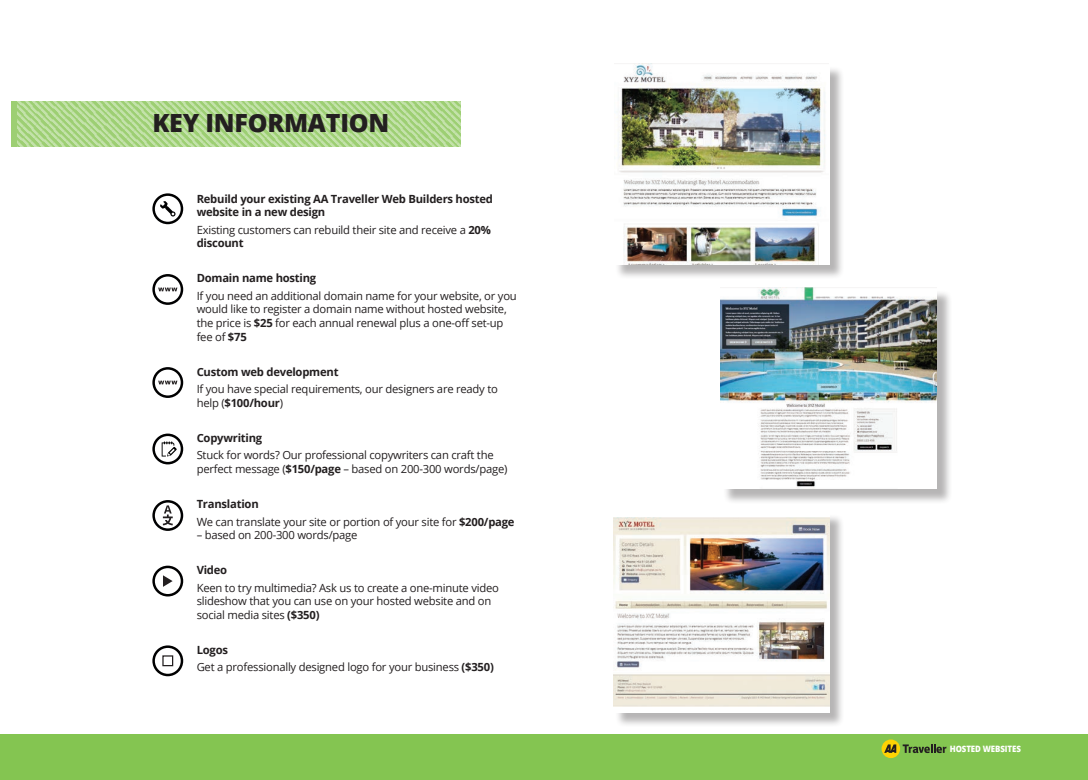
<style>
.page{position:relative;width:1088px;height:780px;background:#fff}
.page>*{position:absolute;margin:0;border:0;box-sizing:border-box;transform-origin:0 0}
.t1{font:800 25px "Open Sans";letter-spacing:-.01em;color:#231f20}
.FEATURES_ATTRIBUTES{font:11.25px/13.8px "Open Sans";letter-spacing:-.02em;color:#231f20}
.FEATURES_ATTRIBUTES-2{font:700 11.25px/13.8px "Open Sans";letter-spacing:-.02em;color:#231f20}
.t2{font:800 8.75px "Open Sans";letter-spacing:-.01em;color:#fff;scale:.9 1}
.s1{font-weight:700}
</style>
<div class="page">
<div style="left:0;top:734px;width:1088px;height:46px;background:#84c551"></div>
<svg style="left:903px;top:744px;width:43px;height:9px"></svg>
<svg style="left:881px;top:739px;width:19px;height:19px"></svg>
<svg style="left:884px;top:744px;width:12px;height:8px"></svg>
<svg style="left:18px;top:101px;width:443px;height:46px;background:#afd88e"></svg>
<div style="left:615px;top:65px;width:230px;height:215px;background:#231f20;opacity:.33"></div>
<img style="left:615px;top:63px;width:213px;height:201px">
<div style="left:723px;top:289px;width:229px;height:215px;background:#231f20;opacity:.33"></div>
<img style="left:721px;top:288px;width:216px;height:201px">
<div style="left:615px;top:513px;width:230px;height:215px;background:#231f20;opacity:.33"></div>
<div style="left:613px;top:511px;width:216px;height:201px;background:#fff"></div>
<img style="left:613px;top:517px;width:216px;height:189px">
<svg style="left:160px;top:201px;width:15px;height:15px"></svg>
<div style="left:152px;top:193px;width:31px;height:31px;border:2px solid #000001;border-radius:50%"></div>
<div style="left:152px;top:433px;width:31px;height:31px;border:2px solid #000001;border-radius:50%"></div>
<svg style="left:162px;top:441px;width:15px;height:15px"></svg>
<div style="left:152px;top:500px;width:31px;height:31px;border:2px solid #000001;border-radius:50%"></div>
<svg style="left:163px;top:505px;width:10px;height:20px"></svg>
<div style="left:152px;top:565px;width:31px;height:31px;border:2px solid #000001;border-radius:50%"></div>
<svg style="left:163px;top:575px;width:10px;height:12px"></svg>
<div style="left:152px;top:274px;width:31px;height:31px;border:2px solid #000001;border-radius:50%"></div>
<svg style="left:158px;top:287px;width:19px;height:4px"></svg>
<div style="left:152px;top:367px;width:31px;height:31px;border:2px solid #000001;border-radius:50%"></div>
<svg style="left:158px;top:380px;width:19px;height:4px"></svg>
<div style="left:152px;top:645px;width:31px;height:31px;border:2px solid #000001;border-radius:50%"></div>
<div style="left:162px;top:655px;width:11px;height:11px;border:1px solid #231f20"></div>
<p class="t1" style="left:152px;top:104px;width:238px">KEY INFORMATION</p>
<p class="FEATURES_ATTRIBUTES-2" style="left:197px;top:191px;width:298px">Rebuild your existing AA Traveller Web Builders hosted website in a new design</p>
<p class="FEATURES_ATTRIBUTES" style="left:197px;top:222px;width:296px">Existing customers can rebuild their site and receive a <span class="s1">20% discount</span></p>
<p class="FEATURES_ATTRIBUTES-2" style="left:197px;top:271px;width:121px">Domain name hosting</p>
<p class="FEATURES_ATTRIBUTES" style="left:197px;top:288px;width:322px">If you need an additional domain name for your website, or you would like to register a domain name without hosted website, the price is <span class="s1">$25</span> for each annual renewal plus a one-off set-up fee of <span class="s1">$75</span></p>
<p class="FEATURES_ATTRIBUTES-2" style="left:197px;top:365px;width:143px">Custom web development</p>
<p class="FEATURES_ATTRIBUTES" style="left:197px;top:382px;width:303px">If you have special requirements, our designers are ready to help (<span class="s1">$100/hour</span>)</p>
<p class="FEATURES_ATTRIBUTES-2" style="left:197px;top:431px;width:67px">Copywriting</p>
<p class="FEATURES_ATTRIBUTES" style="left:197px;top:448px;width:312px">Stuck for words? Our professional copywriters can craft the perfect message (<span class="s1">$150/page</span> – based on 200-300 words/page)</p>
<p class="FEATURES_ATTRIBUTES-2" style="left:197px;top:497px;width:64px">Translation</p>
<p class="FEATURES_ATTRIBUTES" style="left:197px;top:514px;width:319px">We can translate your site or portion of your site for <span class="s1">$200/page</span></p>
<p class="FEATURES_ATTRIBUTES" style="left:197px;top:528px;width:162px">– based on 200-300 words/page</p>
<p class="FEATURES_ATTRIBUTES-2" style="left:197px;top:563px;width:32px">Video</p>
<p class="FEATURES_ATTRIBUTES" style="left:197px;top:580px;width:304px">Keen to try multimedia? Ask us to create a one-minute video slideshow that you can use on your hosted website and on social media sites <span class="s1">($350)</span></p>
<p class="FEATURES_ATTRIBUTES-2" style="left:197px;top:643px;width:33px">Logos</p>
<p class="FEATURES_ATTRIBUTES" style="left:197px;top:660px;width:299px">Get a professionally designed logo for your business <span class="s1">($350)</span></p>
<p class="t2" style="left:950px;top:742px;width:81px">HOSTED WEBSITES</p>
</div>
